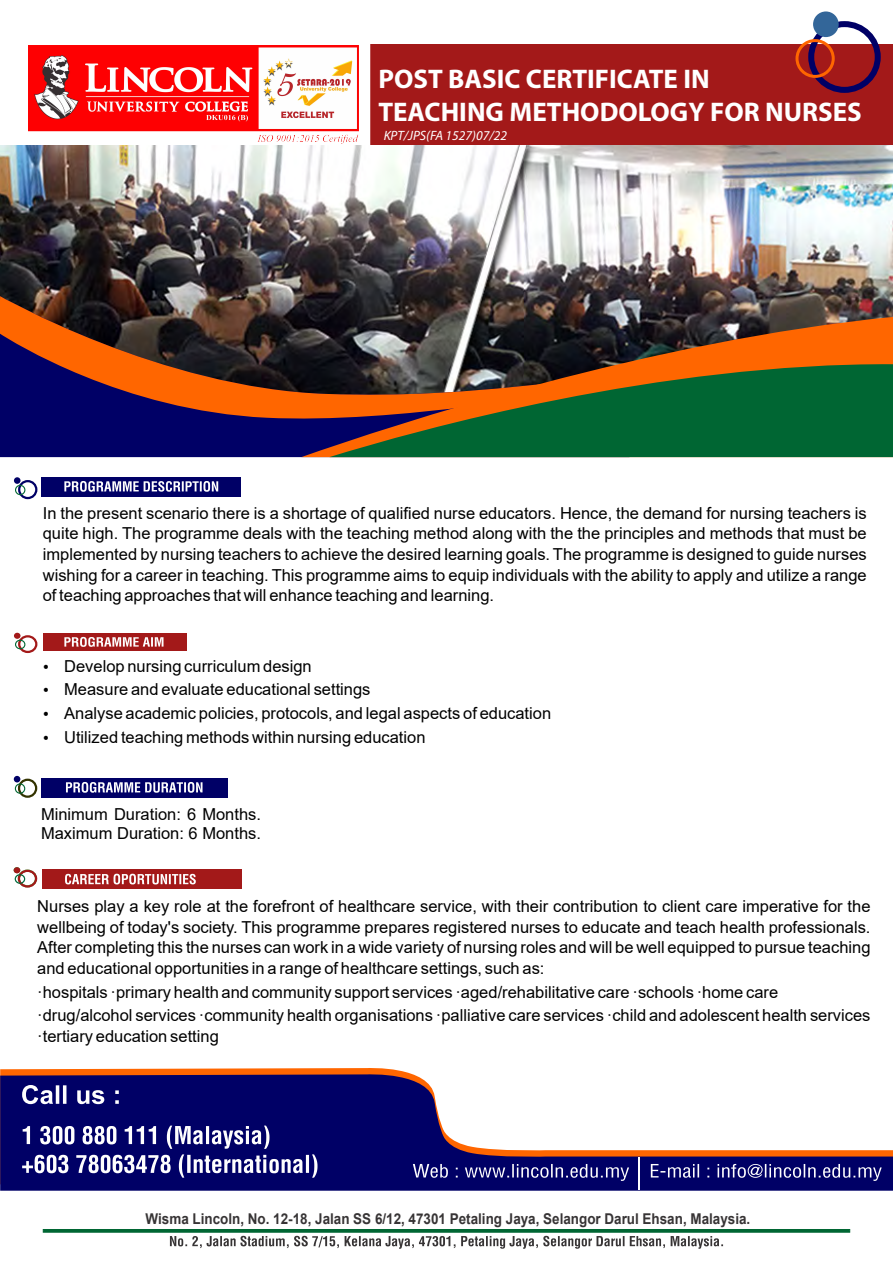
<style>
.page{position:relative;width:893px;height:1263px;background:#fff}
.page>*{position:absolute;margin:0;border:0;box-sizing:border-box;transform-origin:0 0}
.t1{font:700 27px/33.5px "Myriad Pro";color:#fff}
.t2{font:16.5px/20.7px "Arial";color:#000}
.t3{font:700 14.85px "Arial";color:#373435;scale:.9 1}
.t4{font:italic 13.5px "Myriad Pro";color:#fff}
</style>
<div class="page">
<div style="left:371px;top:45px;width:522px;height:101px;background:#a31919"></div>
<div style="left:42px;top:477px;width:199px;height:19px;background:#006"></div>
<svg style="left:64px;top:481px;width:154px;height:11px"></svg>
<div style="left:43px;top:633px;width:144px;height:18px;background:#a31919"></div>
<svg style="left:64px;top:637px;width:100px;height:10px"></svg>
<svg style="left:170px;top:1236px;width:553px;height:13px"></svg>
<hr style="left:43px;top:1229px;width:807px;height:3px;background:#063">
<svg style="left:0;top:1068px;width:405px;height:4px;background:#ff802d"></svg>
<svg style="left:0;top:1072px;width:893px;height:119px"></svg>
<svg style="left:22px;top:1085px;width:97px;height:19px"></svg>
<svg style="left:22px;top:1125px;width:295px;height:53px"></svg>
<svg style="left:651px;top:1164px;width:231px;height:17px;background:#353585"></svg>
<svg style="left:413px;top:1164px;width:216px;height:17px;background:#343485"></svg>
<hr style="left:638px;top:1157px;width:2px;height:33px;background:#fefefe">
<div style="left:18px;top:635px;width:19px;height:18px;border:2px solid #a31919;border-radius:50%"></div>
<div style="left:15px;top:640px;width:10px;height:9px;border:1px solid #063;border-radius:50%"></div>
<div style="left:14px;top:633px;width:7px;height:6px;background:#a31919;border-radius:50%"></div>
<div style="left:18px;top:480px;width:19px;height:19px;border:2px solid #006;border-radius:50%"></div>
<div style="left:15px;top:485px;width:10px;height:10px;border:1px solid #063;border-radius:50%"></div>
<div style="left:14px;top:477px;width:7px;height:7px;background:#006;border-radius:50%"></div>
<div style="left:808px;top:21px;width:73px;height:72px;border:6px solid #006;border-radius:50%"></div>
<div style="left:795px;top:39px;width:40px;height:39px;border:3px solid #f60;border-radius:50%"></div>
<div style="left:813px;top:11px;width:26px;height:26px;background:#369;border-radius:50%"></div>
<img style="left:0;top:146px;width:893px;height:171px">
<svg style="left:0;top:296px;width:673px;height:161px;background:#070763"></svg>
<svg style="left:0;top:296px;width:619px;height:128px;background:#5a302d"></svg>
<svg style="left:301px;top:317px;width:592px;height:140px;background:#663e28"></svg>
<svg style="left:329px;top:363px;width:564px;height:94px;background:#395d2b"></svg>
<div style="left:41px;top:778px;width:187px;height:19px;background:#006"></div>
<svg style="left:66px;top:782px;width:137px;height:11px"></svg>
<div style="left:18px;top:779px;width:19px;height:19px;border:2px solid #330;border-radius:50%"></div>
<div style="left:15px;top:783px;width:10px;height:11px;border:1px solid #063;border-radius:50%"></div>
<svg style="left:14px;top:776px;width:6px;height:6px"></svg>
<div style="left:42px;top:869px;width:199px;height:20px;background:#a31919"></div>
<svg style="left:65px;top:874px;width:131px;height:10px"></svg>
<div style="left:18px;top:869px;width:19px;height:18px;border:2px solid #46b653;border-radius:50%"></div>
<div style="left:18px;top:870px;width:19px;height:17px;border:2px solid #a31919;border-radius:50%"></div>
<div style="left:15px;top:874px;width:10px;height:10px;border:1px solid #063;border-radius:50%"></div>
<svg style="left:14px;top:867px;width:6px;height:6px"></svg>
<img style="left:28px;top:46px;width:330px;height:97px">
<h1 class="t1" style="left:378px;top:64px;width:485px">POST BASIC CERTIFICATE IN<br>TEACHING METHODOLOGY FOR NURSES</h1>
<p class="t4" style="left:384px;top:130px;width:125px">KPT/JPS(FA 1527)07/22</p>
<p class="t2" style="left:43px;top:504px;width:825px;text-align:justify">In the present scenario there is a shortage of qualified nurse educators. Hence, the demand for nursing teachers is quite high. The programme deals with the teaching method along with the the principles and methods that must be implemented by nursing teachers to achieve the desired learning goals. The programme is designed to guide nurses wishing for a career in teaching. This programme aims to equip individuals with the ability to apply and utilize a range of teaching approaches that will enhance teaching and learning.</p>
<p class="t2" style="left:64px;top:655px;width:489px;line-height:23.9px">Develop nursing curriculum design<br>Measure and evaluate educational settings<br>Analyse academic policies, protocols, and legal aspects of education Utilized teaching methods within nursing education</p>
<p class="t2" style="left:41px;top:807px;width:222px;line-height:18.5px">Minimum Duration: 6 Months.<br>Maximum Duration: 6 Months.</p>
<p class="t2" style="left:37px;top:897px;width:835px;text-align:justify">Nurses play a key role at the forefront of healthcare service, with their contribution to client care imperative for the wellbeing of today's society. This programme prepares registered nurses to educate and teach health professionals.<br>After completing this the nurses can work in a wide variety of nursing roles and will be well equipped to pursue teaching and educational opportunities in a range of healthcare settings, such as:</p>
<p class="t2" style="left:37px;top:981px;width:835px;line-height:23.9px">·hospitals ·primary health and community support services ·aged/rehabilitative care ·schools ·home care ·drug/alcohol services ·community health organisations ·palliative care services ·child and adolescent health services</p>
<p class="t2" style="left:37px;top:1027px;width:183px">·tertiary education setting</p>
<p class="t3" style="left:146px;top:1213px;width:673px">Wisma Lincoln, No. 12-18, Jalan SS 6/12, 47301 Petaling Jaya, Selangor Darul Ehsan, Malaysia.</p>
</div>
